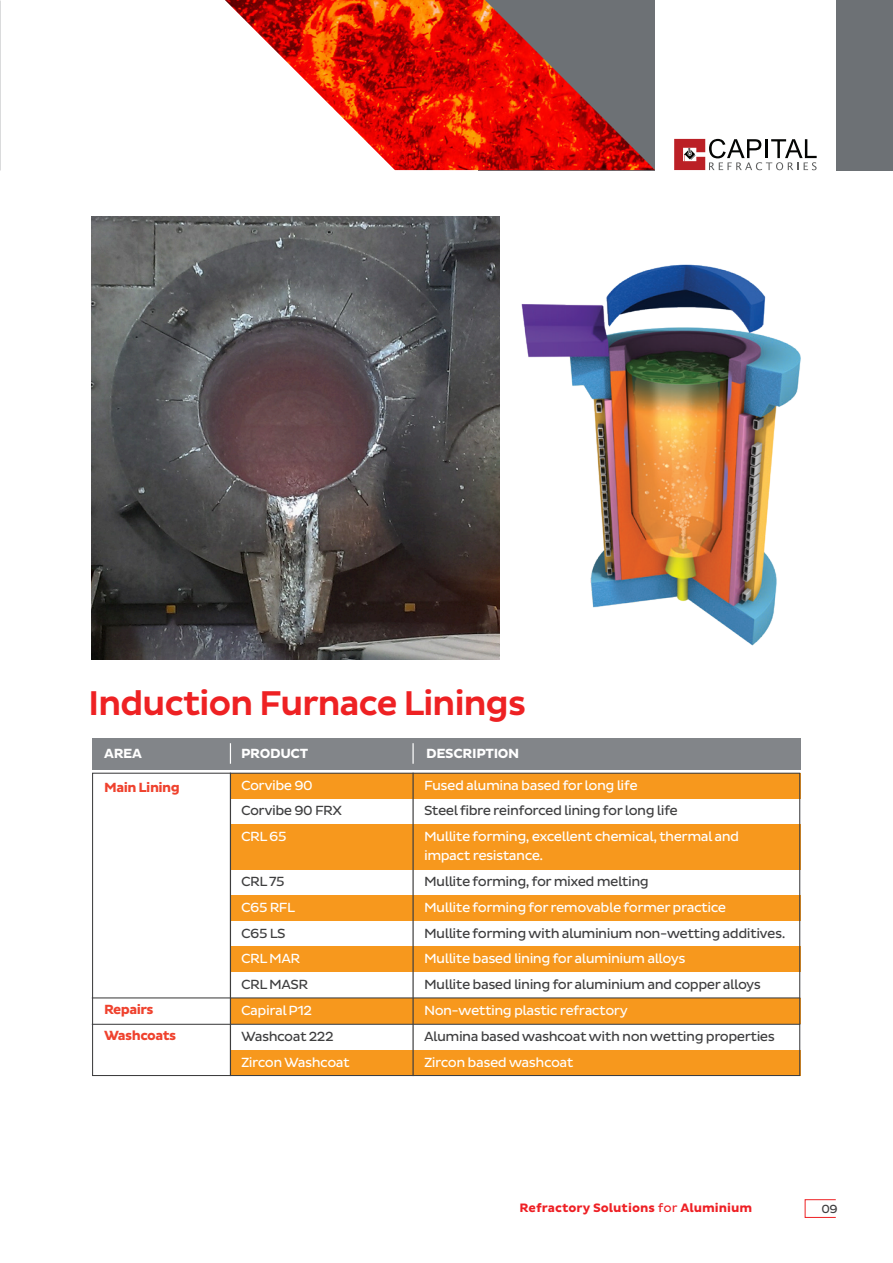
<style>
.page{position:relative;width:893px;height:1263px;background:#fff}
.page>*{position:absolute;margin:0;border:0;box-sizing:border-box;transform-origin:0 0}
.t1{font:500 34.95px "Pluto Sans";letter-spacing:-.04em;color:#ee2123}
.t2{font:13.5px/19.5px "Pluto Sans";letter-spacing:-.04em;color:#fff}
.t3{font:13.5px "Pluto Sans";letter-spacing:-.04em;color:#3e3e3f}
.t4{font:700 13.5px "Pluto Sans";letter-spacing:-.04em;color:#ef422e}
.t5{font:700 13.5px "Pluto Sans";letter-spacing:-.025em;color:#fff}
.t6{font:700 12.45px "Pluto Sans";color:#ee2025}
.t7{font:12px "Pluto Sans";color:#3e3e3f}
.s1{font-weight:400}
</style>
<div class="page">
<div style="left:805px;top:1199px;width:31px;height:19px;border:1px solid #ee2123"></div>
<div style="left:478px;top:0;width:415px;height:170px;background:#6d7175"></div>
<img style="left:225px;top:0;width:430px;height:170px">
<div style="left:92px;top:738px;width:708px;height:32px;background:#828589"></div>
<svg style="left:230px;top:743px;width:1px;height:21px"></svg>
<hr style="left:412px;top:743px;width:2px;height:21px;background:#fff">
<img style="left:92px;top:216px;width:408px;height:443px">
<img style="left:521px;top:264px;width:280px;height:382px">
<div style="left:231px;top:824px;width:569px;height:45px;background:#f7981d"></div>
<div style="left:231px;top:894px;width:569px;height:26px;background:#f7981d"></div>
<div style="left:231px;top:773px;width:569px;height:26px;background:#f7981d"></div>
<div style="left:231px;top:946px;width:569px;height:26px;background:#f7981d"></div>
<div style="left:231px;top:998px;width:569px;height:26px;background:#f7981d"></div>
<div style="left:231px;top:1050px;width:569px;height:26px;background:#f7981d"></div>
<hr style="left:92px;top:997px;width:708px;height:1px;background:#3e3e3f">
<hr style="left:92px;top:1024px;width:708px;height:1px;background:#3e3e3f">
<hr style="left:230px;top:773px;width:1px;height:303px;background:#3e3e3f">
<hr style="left:412px;top:773px;width:2px;height:303px;background:#3e3e3f">
<div style="left:655px;top:0;width:181px;height:176px;background:#fff"></div>
<svg style="left:674px;top:139px;width:143px;height:31px"></svg>
<p class="t1" style="left:88px;top:683px;width:439px">Induction Furnace Linings</p>
<p class="t5" style="left:104px;top:745px;width:39px">AREA</p>
<p class="t5" style="left:241px;top:745px;width:69px">PRODUCT</p>
<p class="t5" style="left:426px;top:745px;width:95px">DESCRIPTION</p>
<p class="t4" style="left:104px;top:779px;width:77px">Main Lining</p>
<p class="t2" style="left:241px;top:775px;width:73px">Corvibe 90</p>
<p class="t2" style="left:424px;top:775px;width:215px">Fused alumina based for long life</p>
<p class="t4" style="left:104px;top:1002px;width:51px">Repairs</p>
<p class="t4" style="left:104px;top:1028px;width:74px">Washcoats</p>
<p class="t3" style="left:241px;top:802px;width:102px">Corvibe 90 FRX</p>
<p class="t3" style="left:424px;top:802px;width:255px">Steel fibre reinforced lining for long life</p>
<p class="t2" style="left:241px;top:826px;width:47px">CRL 65</p>
<p class="t2" style="left:424px;top:826px;width:317px">Mullite forming, excellent chemical, thermal and impact resistance.</p>
<p class="t3" style="left:241px;top:873px;width:45px">CRL 75</p>
<p class="t3" style="left:424px;top:873px;width:226px">Mullite forming, for mixed melting</p>
<p class="t2" style="left:241px;top:897px;width:56px">C65 RFL</p>
<p class="t2" style="left:424px;top:897px;width:304px">Mullite forming for removable former practice</p>
<p class="t3" style="left:241px;top:925px;width:46px">C65 LS</p>
<p class="t3" style="left:424px;top:925px;width:363px">Mullite forming with aluminium non-wetting additives.</p>
<p class="t2" style="left:241px;top:949px;width:61px">CRL MAR</p>
<p class="t2" style="left:424px;top:949px;width:263px">Mullite based lining for aluminium alloys</p>
<p class="t3" style="left:241px;top:977px;width:69px">CRL MASR</p>
<p class="t3" style="left:424px;top:977px;width:338px">Mullite based lining for aluminium and copper alloys</p>
<p class="t2" style="left:241px;top:1001px;width:72px">Capiral P12</p>
<p class="t2" style="left:424px;top:1001px;width:205px">Non-wetting plastic refractory</p>
<p class="t3" style="left:241px;top:1028px;width:94px">Washcoat 222</p>
<p class="t3" style="left:424px;top:1028px;width:352px">Alumina based washcoat with non wetting properties</p>
<p class="t2" style="left:241px;top:1052px;width:110px">Zircon Washcoat</p>
<p class="t2" style="left:424px;top:1052px;width:151px">Zircon based washcoat</p>
<p class="t6" style="left:520px;top:1201px;width:234px">Refractory Solutions <span class="s1">for</span> Aluminium</p>
<p class="t7" style="left:821px;top:1201px;width:18px">09</p>
</div>
